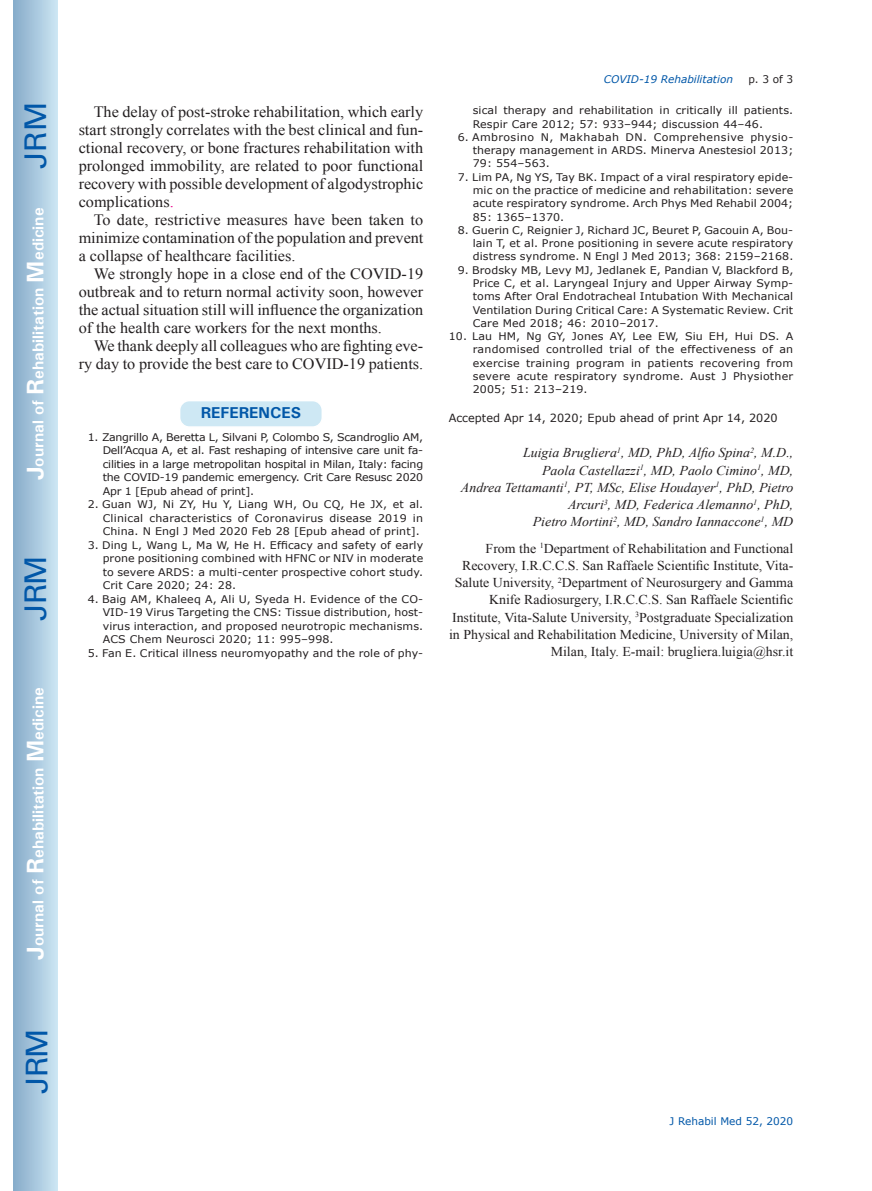
<style>
.page{position:relative;width:872px;height:1191px;background:#fff}
.page>*{position:absolute;margin:0;border:0;box-sizing:border-box;transform-origin:0 0}
.t1{font:30px "Univers";letter-spacing:-.03em;color:#0157a8}
.t2{font:15.75px/18px "Times New Roman";color:#231f20;text-align:justify}
.t3{font:700 15.75px "Univers";color:#fff}
.t4{font:700 15.75px "Univers";color:#0157a8}
.t5{font:13.5px/17.2px "Times New Roman";color:#231f20;text-align:right}
.t6{font:italic 13.5px/17.2px "Times New Roman";color:#231f20;text-align:right}
.t7{font:11.25px "Verdana";color:#231f20}
.t8{font:10.5px/13.5px "Verdana";letter-spacing:.01em;color:#231f20;text-align:justify;scale:1.05 1}
.t9{font:italic 10.5px "Verdana";color:#0157a8}
.t10{font:10.5px "Verdana";color:#0157a8}
.t11{font:10.5px "Verdana";letter-spacing:.01em;color:#231f20}
.s1{font-size:24px}
.s2{color:#ed028c}
</style>
<div class="page">
<div style="left:14px;top:0;width:43px;height:1191px;background:linear-gradient(to right,#88acca,#cbe5f2)"></div>
<div style="left:180px;top:400px;width:142px;height:27px;background:#cee8f4;border-radius:10px"></div>
<div style="left:179px;top:400px;width:144px;height:28px;border:2px solid #fff;border-radius:10px"></div>
<h1 class="t1" style="left:18px;top:169px;width:68px;rotate:-90deg">JRM</h1>
<h2 class="t3" style="left:28px;top:480px;width:274px;rotate:-90deg"><span class="s1">J</span>ournal of <span class="s1">R</span>ehabilitation <span class="s1">M</span>edicine</h2>
<h1 class="t1" style="left:18px;top:620px;width:67px;rotate:-90deg">JRM</h1>
<h2 class="t3" style="left:28px;top:959px;width:274px;rotate:-90deg"><span class="s1">J</span>ournal of <span class="s1">R</span>ehabilitation <span class="s1">M</span>edicine</h2>
<h1 class="t1" style="left:19px;top:1093px;width:67px;rotate:-90deg">JRM</h1>
<p class="t2" style="left:79px;top:103px;width:346px;text-indent:15px">The delay of post-stroke rehabilitation, which early start strongly correlates with the best clinical and fun&shy;ctional recovery, or bone fractures rehabilitation with prolonged immobility, are related to poor functional recovery with possible development of algodystrophic complications<span class="s2">.</span></p>
<h2 class="t2" style="left:79px;top:211px;width:346px;text-indent:15px">To date, restrictive measures have been taken to minimize contamination of the population and prevent a collapse of healthcare facilities.</h2>
<h2 class="t2" style="left:79px;top:265px;width:346px;text-indent:15px">We strongly hope in a close end of the COVID-19 outbreak and to return normal activity soon, however the actual situation still will influence the organization of the health care workers for the next months.</h2>
<h2 class="t2" style="left:79px;top:337px;width:346px;text-align:right">We thank deeply all colleagues who are fighting eve&shy;ry day to provide the best care to COVID-19 patients.</h2>
<h2 class="t4" style="left:201px;top:403px;width:102px">REFERENCES</h2>
<p class="t8" style="left:103px;top:430px;width:307px;text-indent:-15px">1. Zangrillo A, Beretta L, Silvani P, Colombo S, Scandroglio AM, Dell’Acqua A, et al. Fast reshaping of intensive care unit fa&shy;cilities in a large metropolitan hospital in Milan, Italy: facing the COVID-19 pandemic emergency. Crit Care Resusc 2020<br>Apr 1 [Epub ahead of print].</p>
<p class="t8" style="left:103px;top:498px;width:307px;text-indent:-15px">2. Guan WJ, Ni ZY, Hu Y, Liang WH, Ou CQ, He JX, et al.<br>Clinical characteristics of Coronavirus disease 2019 in China. N Engl J Med 2020 Feb 28 [Epub ahead of print].</p>
<p class="t8" style="left:103px;top:538px;width:307px;text-indent:-15px">3. Ding L, Wang L, Ma W, He H. Efficacy and safety of early prone positioning combined with HFNC or NIV in moderate to severe ARDS: a multi-center prospective cohort study.<br>Crit Care 2020; 24: 28.</p>
<p class="t8" style="left:103px;top:592px;width:307px;text-indent:-15px">4. Baig AM, Khaleeq A, Ali U, Syeda H. Evidence of the CO-VID-19 Virus Targeting the CNS: Tissue distribution, host&shy;virus interaction, and proposed neurotropic mechanisms.<br>ACS Chem Neurosci 2020; 11: 995–998.</p>
<p class="t8" style="left:88px;top:646px;width:321px">5. Fan E. Critical illness neuromyopathy and the role of phy-</p>
<p class="t9" style="left:604px;top:72px;width:131px">COVID-19 Rehabilitation</p>
<p class="t11" style="left:748px;top:72px;width:46px">p. 3 of 3</p>
<p class="t8" style="left:473px;top:104px;width:307px">sical therapy and rehabilitation in critically ill patients.<br>Respir Care 2012; 57: 933–944; discussion 44–46.</p>
<p class="t8" style="left:473px;top:131px;width:307px;text-align:left;text-indent:-15px">6. Ambrosino N, Makhabah DN. Comprehensive physio&shy;therapy management in ARDS. Minerva Anestesiol 2013;<br>79: 554–563.</p>
<p class="t8" style="left:473px;top:170px;width:307px;text-indent:-15px">7. Lim PA, Ng YS, Tay BK. Impact of a viral respiratory epide&shy;mic on the practice of medicine and rehabilitation: severe acute respiratory syndrome. Arch Phys Med Rehabil 2004; 85: 1365–1370.</p>
<p class="t8" style="left:473px;top:223px;width:307px;text-indent:-15px">8. Guerin C, Reignier J, Richard JC, Beuret P, Gacouin A, Bou&shy;lain T, et al. Prone positioning in severe acute respiratory distress syndrome. N Engl J Med 2013; 368: 2159–2168.</p>
<p class="t8" style="left:473px;top:263px;width:307px;text-indent:-15px">9. Brodsky MB, Levy MJ, Jedlanek E, Pandian V, Blackford B, Price C, et al. Laryngeal Injury and Upper Airway Symp&shy;toms After Oral Endotracheal Intubation With Mechanical Ventilation During Critical Care: A Systematic Review. Crit Care Med 2018; 46: 2010–2017.</p>
<p class="t8" style="left:473px;top:330px;width:307px;text-indent:-24px">10. Lau HM, Ng GY, Jones AY, Lee EW, Siu EH, Hui DS. A randomised controlled trial of the effectiveness of an exercise training program in patients recovering from severe acute respiratory syndrome. Aust J Physiother 2005; 51: 213–219.</p>
<p class="t7" style="left:449px;top:411px;width:330px">Accepted Apr 14, 2020; Epub ahead of print Apr 14, 2020</p>
<p class="t6" style="left:461px;top:444px;width:334px">Luigia Brugliera<sup>1</sup>, MD, PhD, Alfio Spina<sup>2</sup>, M.D.,<br>Paola Castellazzi<sup>1</sup>, MD, Paolo Cimino<sup>1</sup>, MD,<br>Andrea Tettamanti<sup>1</sup>, PT, MSc, Elise Houdayer<sup>1</sup>, PhD, Pietro Arcuri<sup>3</sup>, MD, Federica Alemanno<sup>1</sup>, PhD,<br>Pietro Mortini<sup>2</sup>, MD, Sandro Iannaccone<sup>1</sup>, MD</p>
<p class="t5" style="left:449px;top:539px;width:346px">From the <sup>1</sup>Department of Rehabilitation and Functional Recovery, I.R.C.C.S. San Raffaele Scientific Institute, Vita-Salute University, <sup>2</sup>Department of Neurosurgery and Gamma Knife Radiosurgery, I.R.C.C.S. San Raffaele Scientific Institute, Vita-Salute University, <sup>3</sup>Postgraduate Specialization in Physical and Rehabilitation Medicine, University of Milan, Milan, Italy. E-mail: brugliera.luigia@hsr.it</p>
<p class="t10" style="left:669px;top:1114px;width:125px">J Rehabil Med 52, 2020</p>
</div>
